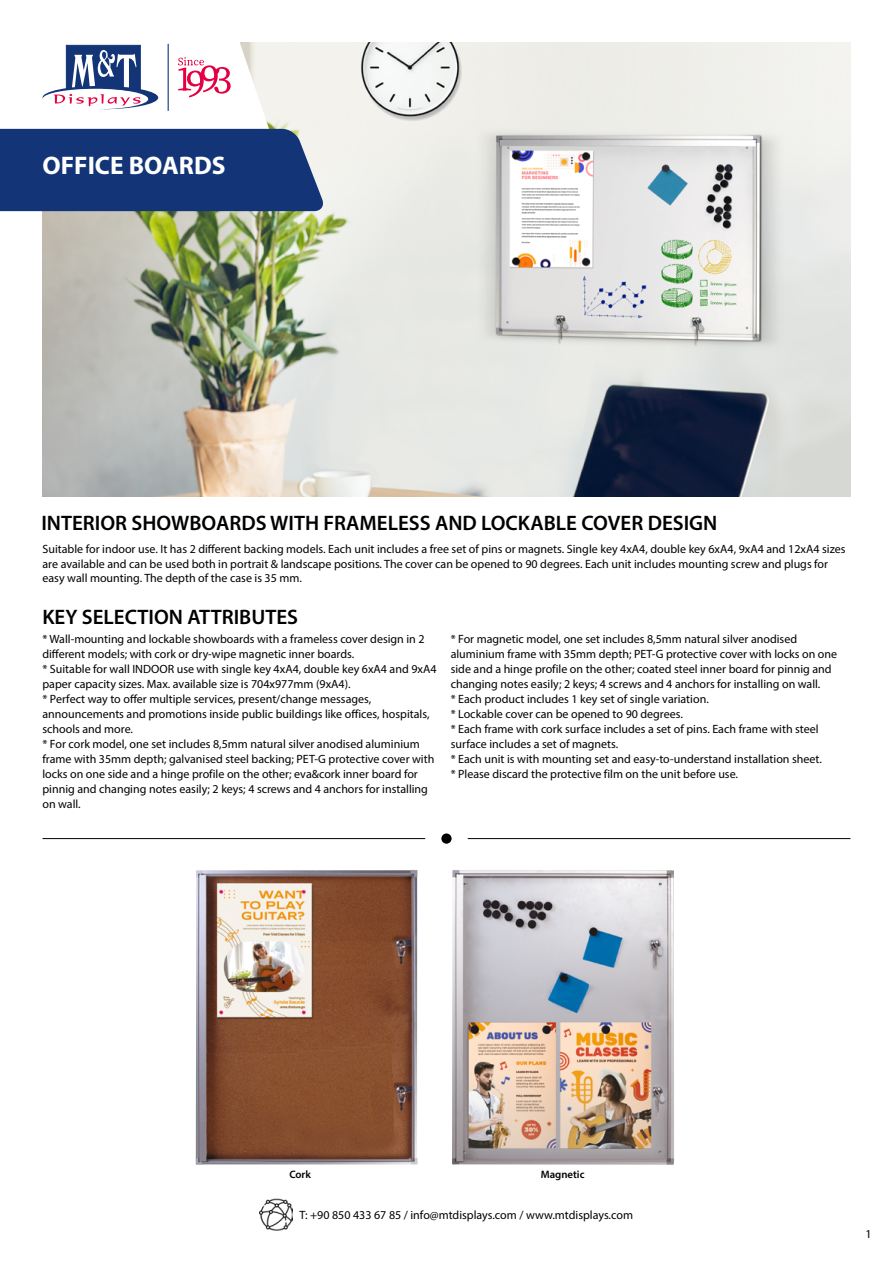
<style>
.page{position:relative;width:893px;height:1263px;background:#fff}
.page>*{position:absolute;margin:0;border:0;box-sizing:border-box;transform-origin:0 0}
.t1{font:700 25.5px "Myriad Pro";color:#fff}
.t2{font:600 21px "Myriad Pro";color:#000}
.t3{font:12px/15px "Myriad Pro";color:#000}
.t4{font:600 10.8px "Myriad Pro";color:#000}
</style>
<div class="page">
<img style="left:260px;top:1198px;width:33px;height:33px">
<hr style="left:43px;top:838px;width:382px;height:1px;background:#000">
<hr style="left:468px;top:838px;width:382px;height:1px;background:#000">
<div style="left:441px;top:833px;width:11px;height:11px;background:#000;border-radius:50%"></div>
<img style="left:196px;top:870px;width:222px;height:295px">
<img style="left:452px;top:870px;width:222px;height:295px">
<img style="left:43px;top:43px;width:807px;height:454px">
<svg style="left:0;top:42px;width:325px;height:169px"></svg>
<h1 class="t1" style="left:43px;top:149px;width:185px">OFFICE BOARDS</h1>
<h2 class="t2" style="left:41px;top:510px;width:678px">INTERIOR SHOWBOARDS WITH FRAMELESS AND LOCKABLE COVER DESIGN</h2>
<p class="t3" style="left:43px;top:542px;width:804px;line-height:14.4px">Suitable for indoor use. It has 2 different backing models. Each unit includes a free set of pins or magnets. Single key 4xA4, double key 6xA4, 9xA4 and 12xA4 sizes are available and can be used both in portrait &amp; landscape positions. The cover can be opened to 90 degrees. Each unit includes mounting screw and plugs for easy wall mounting. The depth of the case is 35 mm.</p>
<h2 class="t2" style="left:42px;top:603px;width:257px">KEY SELECTION ATTRIBUTES</h2>
<p class="t3" style="left:42px;top:631px;width:396px">* Wall-mounting and lockable showboards with a frameless cover design in 2 different models; with cork or dry-wipe magnetic inner boards.<br>* Suitable for wall INDOOR use with single key 4xA4, double key 6xA4 and 9xA4 paper capacity sizes. Max. available size is 704x977mm (9xA4).<br>* Perfect way to offer multiple services, present/change messages, announcements and promotions inside public buildings like offices, hospitals, schools and more.<br>* For cork model, one set includes 8,5mm natural silver anodised aluminium frame with 35mm depth; galvanised steel backing; PET-G protective cover with locks on one side and a hinge profile on the other; eva&amp;cork inner board for pinnig and changing notes easily; 2 keys; 4 screws and 4 anchors for installing on wall.</p>
<p class="t3" style="left:451px;top:631px;width:388px">* For magnetic model, one set includes 8,5mm natural silver anodised aluminium frame with 35mm depth; PET-G protective cover with locks on one side and a hinge profile on the other; coated steel inner board for pinnig and changing notes easily; 2 keys; 4 screws and 4 anchors for installing on wall.<br>* Each product includes 1 key set of single variation.<br>* Lockable cover can be opened to 90 degrees.<br>* Each frame with cork surface includes a set of pins. Each frame with steel surface includes a set of magnets.<br>* Each unit is with mounting set and easy-to-understand installation sheet.<br>* Please discard the protective film on the unit before use.</p>
<p class="t4" style="left:289px;top:1167px;width:23px">Cork</p>
<p class="t4" style="left:541px;top:1167px;width:45px">Magnetic</p>
<p class="t3" style="left:299px;top:1207px;width:335px">T: +90 850 433 67 85 / info@mtdisplays.com / www.mtdisplays.com</p>
<p class="t3" style="left:865px;top:1226px;width:8px">1</p>
</div>
